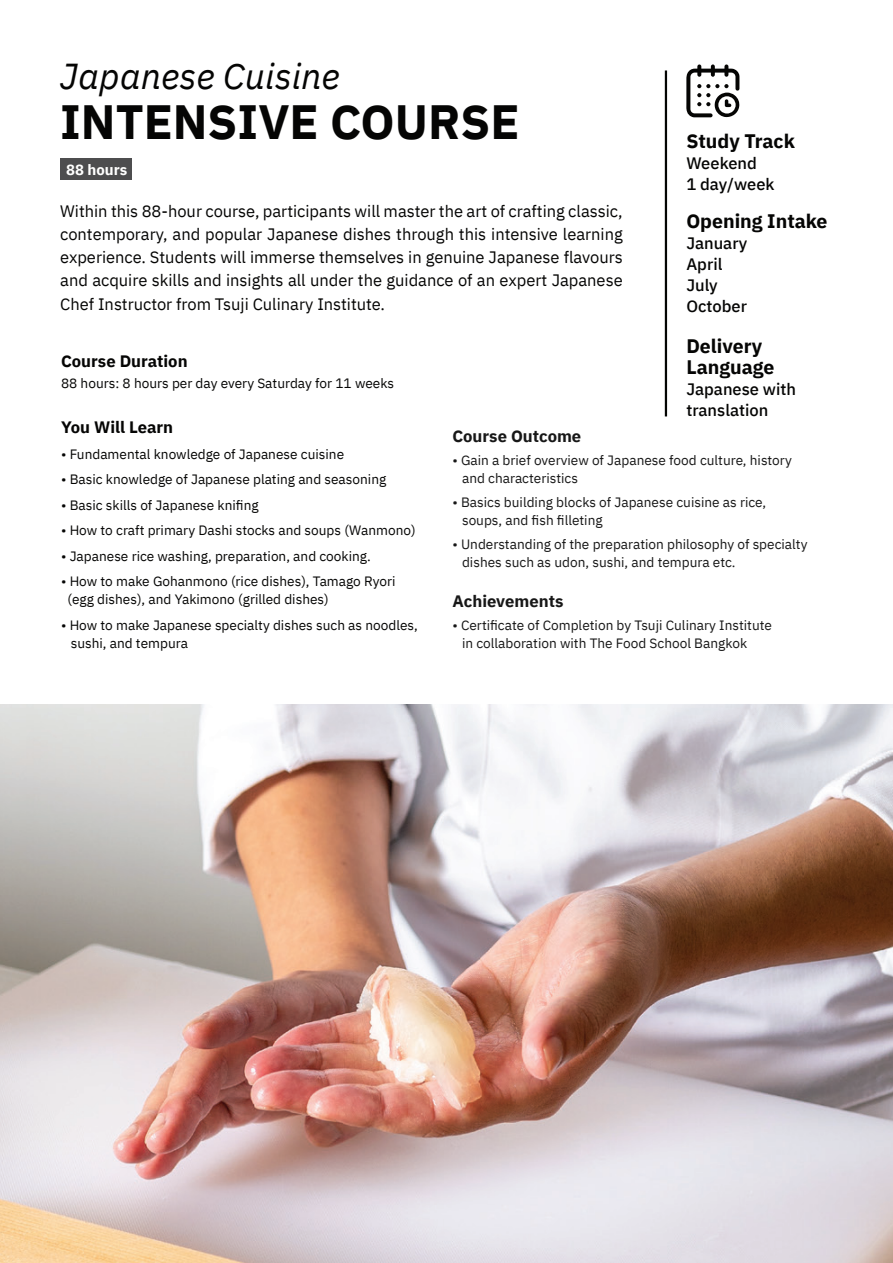
<style>
.page{position:relative;width:893px;height:1263px;background:#fff}
.page>*{position:absolute;margin:0;border:0;box-sizing:border-box;transform-origin:0 0}
.t1{font:700 48px "IBM Plex Sans";color:#050504}
.t2{font:italic 36px "IBM Plex Sans";color:#050504}
.t3{font:700 19.5px/21px "IBM Plex Sans";color:#050504}
.t4{font:16.5px/23.2px "IBM Plex Sans";color:#050504;text-align:justify}
.t5{font:500 16.5px/21px "IBM Plex Sans";color:#050504}
.t6{font:700 16.5px "IBM Plex Sans";color:#050504}
.t7{font:700 16.5px "IBM Plex Sans";color:#171717}
.t8{font:700 14.85px "IBM Plex Sans";color:#fff}
.t9{font:13.5px/18px "IBM Plex Sans";color:#050504}
.t10{font:13.5px/18px "IBM Plex Sans";color:#171717}
</style>
<div class="page">
<img style="left:0;top:704px;width:893px;height:559px">
<svg style="left:686px;top:64px;width:54px;height:53px"></svg>
<hr style="left:665px;top:70px;width:2px;height:346px;background:#040503">
<div style="left:61px;top:158px;width:71px;height:21px;background:#4d4d4f"></div>
<h2 class="t2" style="left:60px;top:49px;width:281px">Japanese Cuisine</h2>
<h1 class="t1" style="left:60px;top:84px;width:461px">INTENSIVE COURSE</h1>
<h3 class="t3" style="left:686px;top:129px;width:110px">Study Track</h3>
<p class="t5" style="left:686px;top:151px;width:90px">Weekend<br>1 day/week</p>
<h3 class="t3" style="left:686px;top:209px;width:143px">Opening Intake</h3>
<p class="t5" style="left:686px;top:232px;width:62px">January<br>April<br>July<br>October</p>
<h3 class="t3" style="left:686px;top:334px;width:90px">Delivery<br>Language</h3>
<p class="t5" style="left:686px;top:377px;width:111px">Japanese with translation</p>
<p class="t8" style="left:66px;top:157px;width:63px">88 hours</p>
<p class="t4" style="left:60px;top:198px;width:564px">Within this 88-hour course, participants will master the art of crafting classic, contemporary, and popular Japanese dishes through this intensive learning experience. Students will immerse themselves in genuine Japanese flavours and acquire skills and insights all under the guidance of an expert Japanese Chef Instructor from Tsuji Culinary Institute.</p>
<p class="t6" style="left:61px;top:348px;width:128px">Course Duration</p>
<p class="t9" style="left:61px;top:373px;width:334px">88 hours: 8 hours per day every Saturday for 11 weeks</p>
<p class="t6" style="left:61px;top:414px;width:114px">You Will Learn</p>
<p class="t9" style="left:61px;top:444px;width:285px">• Fundamental knowledge of Japanese cuisine</p>
<p class="t9" style="left:61px;top:469px;width:327px">• Basic knowledge of Japanese plating and seasoning</p>
<p class="t9" style="left:61px;top:495px;width:199px">• Basic skills of Japanese knifing</p>
<p class="t9" style="left:61px;top:520px;width:356px">• How to craft primary Dashi stocks and soups (Wanmono)</p>
<p class="t9" style="left:61px;top:546px;width:311px">• Japanese rice washing, preparation, and cooking.</p>
<p class="t9" style="left:67px;top:571px;width:330px;text-indent:-6px">• How to make Gohanmono (rice dishes), Tamago Ryori (egg dishes), and Yakimono (grilled dishes)</p>
<p class="t9" style="left:71px;top:615px;width:349px;text-indent:-10px">• How to make Japanese specialty dishes such as noodles, sushi, and tempura</p>
<p class="t7" style="left:452px;top:423px;width:130px">Course Outcome</p>
<p class="t10" style="left:462px;top:450px;width:331px;text-indent:-10px">• Gain a brief overview of Japanese food culture, history and characteristics</p>
<p class="t10" style="left:462px;top:492px;width:306px;text-indent:-10px">• Basics building blocks of Japanese cuisine as rice, soups, and fish filleting</p>
<p class="t10" style="left:462px;top:534px;width:347px;text-indent:-10px">• Understanding of the preparation philosophy of specialty dishes such as udon, sushi, and tempura etc.</p>
<p class="t7" style="left:452px;top:588px;width:113px">Achievements</p>
<p class="t10" style="left:462px;top:615px;width:311px;text-indent:-10px">• Certificate of Completion by Tsuji Culinary Institute in collaboration with The Food School Bangkok</p>
</div>
